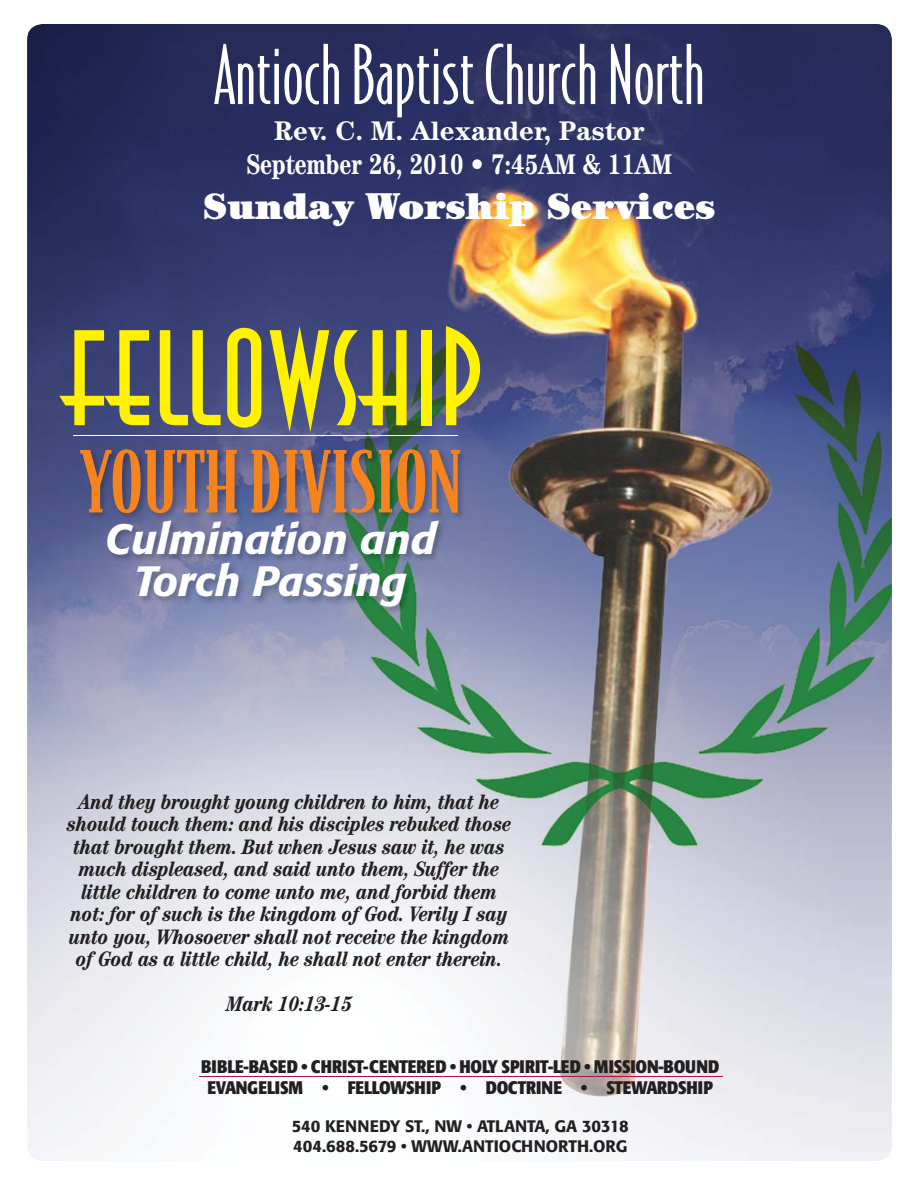
<style>
.page{position:relative;width:919px;height:1188px;background:#fff}
.page>*{position:absolute;margin:0;border:0;box-sizing:border-box;transform-origin:0 0}
.t1{font:135px "Anna";color:#fff200}
.t2{font:500 81px "Bodega Serif";color:#f5841f}
.t3{font:300 78px "Bodega Sans";color:#fff}
.t4{font:italic 500 42px/42px "Formata";color:#fff;text-align:center}
.t5{font:900 37.5px "Century";color:#fff;scale:.95 1}
.t6{font:700 condensed 28.5px "Century";color:#fff;scale:.95 1}
.t7{font:700 27px "Century";color:#fff}
.t8{font:italic 700 condensed 21px/22.5px "Century";color:#231f20;text-align:center}
.t9{font:700 condensed 18px/21.6px "Formata";letter-spacing:-.01em;color:#231f20;text-align:center}
.t10{font:500 16.5px/19.8px "Formata";color:#231f20}
</style>
<div class="page">
<img style="left:27px;top:24px;width:864px;height:1137px;border-radius:15px">
<hr style="left:199px;top:1076px;width:523px;height:1px;background:#b0144d">
<img style="left:78px;top:448px;width:388px;height:167px">
<hr style="left:73px;top:436px;width:384px;height:1px;background:#fff">
<p class="t3" style="left:214px;top:44px;width:492px">Antioch Baptist Church North</p>
<p class="t7" style="left:274px;top:121px;width:372px">Rev. C. M. Alexander, Pastor</p>
<p class="t6" style="left:246px;top:154px;width:449px">September 26, 2010 • 7:45AM &amp; 11AM</p>
<p class="t5" style="left:203px;top:193px;width:540px">Sunday Worship Services</p>
<p class="t1" style="left:63px;top:300px;width:417px">FELLOWSHIP</p>
<p class="t2" style="left:80px;top:449px;width:383px">YOUTH DIVISION</p>
<p class="t4" style="left:105px;top:522px;width:332px">Culmination and<br>Torch Passing</p>
<p class="t8" style="left:67px;top:792px;width:445px">And they brought young children to him, that he should touch them: and his disciples rebuked those that brought them. But when Jesus saw it, he was much displeased, and said unto them, Suffer the little children to come unto me, and forbid them not: for of such is the kingdom of God. Verily I say unto you, Whosoever shall not receive the kingdom of God as a little child, he shall not enter therein.</p>
<p class="t8" style="left:227px;top:995px;width:127px">Mark 10:13-15</p>
<p class="t9" style="left:201px;top:1057px;width:519px">BIBLE-BASED • CHRIST-CENTERED • HOLY SPIRIT-LED • MISSION-BOUND<br>EVANGELISM • FELLOWSHIP • DOCTRINE • STEWARDSHIP</p>
<p class="t10" style="left:292px;top:1118px;width:338px">540 KENNEDY ST., NW • ATLANTA, GA 30318<br>404.688.5679 • WWW.ANTIOCHNORTH.ORG</p>
</div>
